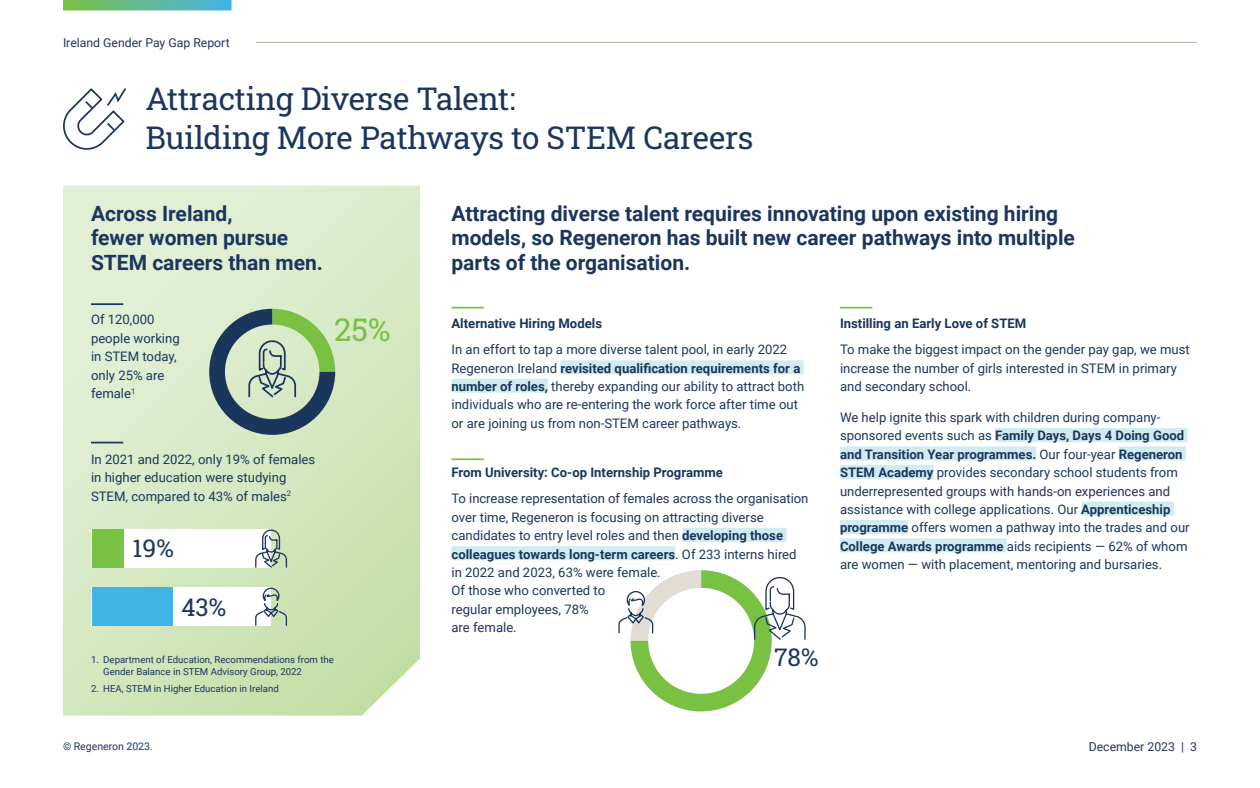
<style>
.page{position:relative;width:1260px;height:788px;background:#fff}
.page>*{position:absolute;margin:0;border:0;box-sizing:border-box;transform-origin:0 0}
.Page_Headline{font:31.5px/38.5px "Roboto Slab";letter-spacing:-.01em;color:#1b365d}
.Paragraph{font:31.5px "Roboto Slab";color:#79c142}
.Paragraph-2{font:24.5px "Roboto Slab";color:#1b365d}
.t1{font:700 21px/24.5px "Roboto";color:#1b365d}
.Paragraph-3{font:13.12px/18.4px "Roboto";color:#1b365d}
.t2{font:700 13.12px "Roboto";color:#1b365d}
.t3{font:12.25px "Roboto";color:#1b365d}
.t4{font:10.5px "Roboto";color:#1b365d}
.Paragraph-4{font:9.62px/12.2px "Roboto";color:#1b365d}
.s1{font-weight:700}
</style>
<div class="page">
<svg style="left:63px;top:186px;width:357px;height:529px;background:#d6e9c4"></svg>
<div style="left:92px;top:529px;width:179px;height:38px;background:#fff"></div>
<div style="left:92px;top:587px;width:179px;height:38px;background:#fff"></div>
<svg style="left:63px;top:88px;width:63px;height:62px"></svg>
<div style="left:92px;top:587px;width:81px;height:38px;background:#40b4e5"></div>
<div style="left:92px;top:529px;width:31px;height:38px;background:#79c142"></div>
<div style="left:995px;top:428px;width:193px;height:14px;background:#d1ecf0"></div>
<div style="left:840px;top:446px;width:196px;height:14px;background:#d1ecf0"></div>
<div style="left:1119px;top:446px;width:67px;height:14px;background:#d1ecf0"></div>
<div style="left:840px;top:465px;width:93px;height:14px;background:#d1ecf0"></div>
<div style="left:1081px;top:501px;width:93px;height:14px;background:#d1ecf0"></div>
<div style="left:840px;top:520px;width:68px;height:14px;background:#d1ecf0"></div>
<div style="left:840px;top:538px;width:167px;height:14px;background:#d1ecf0"></div>
<div style="left:682px;top:528px;width:104px;height:14px;background:#d1ecf0"></div>
<div style="left:452px;top:546px;width:223px;height:14px;background:#d1ecf0"></div>
<div style="left:560px;top:360px;width:244px;height:14px;background:#d1ecf0"></div>
<div style="left:452px;top:378px;width:96px;height:14px;background:#d1ecf0"></div>
<svg style="left:254px;top:587px;width:34px;height:39px"></svg>
<svg style="left:254px;top:528px;width:34px;height:41px"></svg>
<hr style="left:452px;top:307px;width:32px;height:1px;background:#79c142">
<hr style="left:91px;top:441px;width:32px;height:2px;background:#1b365d">
<hr style="left:91px;top:303px;width:32px;height:2px;background:#1b365d">
<hr style="left:452px;top:458px;width:32px;height:2px;background:#79c142">
<hr style="left:840px;top:307px;width:32px;height:1px;background:#79c142">
<svg style="left:209px;top:309px;width:126px;height:126px;background:#99b19d"></svg>
<svg style="left:618px;top:570px;width:188px;height:141px"></svg>
<hr style="left:256px;top:42px;width:941px;height:1px;background:#b5ad9c">
<svg style="left:63px;top:0;width:169px;height:10px;background:#61b996"></svg>
<p class="t3" style="left:63px;top:34px;width:168px">Ireland Gender Pay Gap Report</p>
<p class="Page_Headline" style="left:146px;top:79px;width:610px">Attracting Diverse Talent:<br>Building More Pathways to STEM Careers</p>
<h1 class="t1" style="left:91px;top:200px;width:233px">Across Ireland,<br>fewer women pursue<br>STEM careers than men.</h1>
<h1 class="t1" style="left:452px;top:200px;width:625px">Attracting diverse talent requires innovating upon existing hiring models, so Regeneron has built new career pathways into multiple parts of the organisation.</h1>
<p class="Paragraph-3" style="left:91px;top:310px;width:90px">Of 120,000 people working in STEM today, only 25% are female<sup>1</sup></p>
<h3 class="t2" style="left:840px;top:314px;width:188px">Instilling an Early Love of STEM</h3>
<h3 class="t2" style="left:452px;top:314px;width:152px">Alternative Hiring Models</h3>
<p class="Paragraph-3" style="left:452px;top:340px;width:354px">In an effort to tap a more diverse talent pool, in early 2022<br>Regeneron Ireland <span class="s1">revisited qualification requirements for a number of roles,</span> thereby expanding our ability to attract both individuals who are re-entering the work force after time out or are joining us from non-STEM career pathways.</p>
<p class="Paragraph" style="left:334px;top:308px;width:58px">25%</p>
<h3 class="Paragraph-3" style="left:840px;top:340px;width:351px">To make the biggest impact on the gender pay gap, we must increase the number of girls interested in STEM in primary and secondary school.</h3>
<h3 class="Paragraph-3" style="left:840px;top:407px;width:351px">We help ignite this spark with children during company&shy;sponsored events such as <span class="s1">Family Days, Days 4 Doing Good and Transition Year programmes.</span> Our four-year <span class="s1">Regeneron STEM Academy</span> provides secondary school students from underrepresented groups with hands-on experiences and assistance with college applications. Our <span class="s1">Apprenticeship programme</span> offers women a pathway into the trades and our <span class="s1">College Awards programme</span> aids recipients — 62% of whom are women — with placement, mentoring and bursaries.</h3>
<p class="Paragraph-3" style="left:91px;top:449px;width:226px">In 2021 and 2022, only 19% of females in higher education were studying<br>STEM, compared to 43% of males<sup>2</sup></p>
<h3 class="t2" style="left:452px;top:463px;width:273px">From University: Co-op Internship Programme</h3>
<p class="Paragraph-3" style="left:452px;top:489px;width:359px">To increase representation of females across the organisation over time, Regeneron is focusing on attracting diverse candidates to entry level roles and then <span class="s1">developing those colleagues towards long-term careers</span>. Of 233 interns hired in 2022 and 2023, 63% were female.<br>Of those who converted to<br>regular employees, 78%<br>are female.</p>
<p class="Paragraph-2" style="left:132px;top:531px;width:43px">19%</p>
<p class="Paragraph-2" style="left:181px;top:589px;width:46px">43%</p>
<p class="Paragraph-4" style="left:103px;top:653px;width:232px;text-indent:-12px">1. Department of Education, Recommendations from the<br>Gender Balance in STEM Advisory Group, 2022</p>
<p class="Paragraph-4" style="left:91px;top:681px;width:189px">2. HEA, STEM in Higher Education in Ireland</p>
<p class="Paragraph-2" style="left:774px;top:640px;width:46px">78%</p>
<p class="t4" style="left:63px;top:738px;width:91px">© Regeneron 2023.</p>
<p class="t3" style="left:1089px;top:737px;width:110px">December 2023 | 3</p>
</div>
